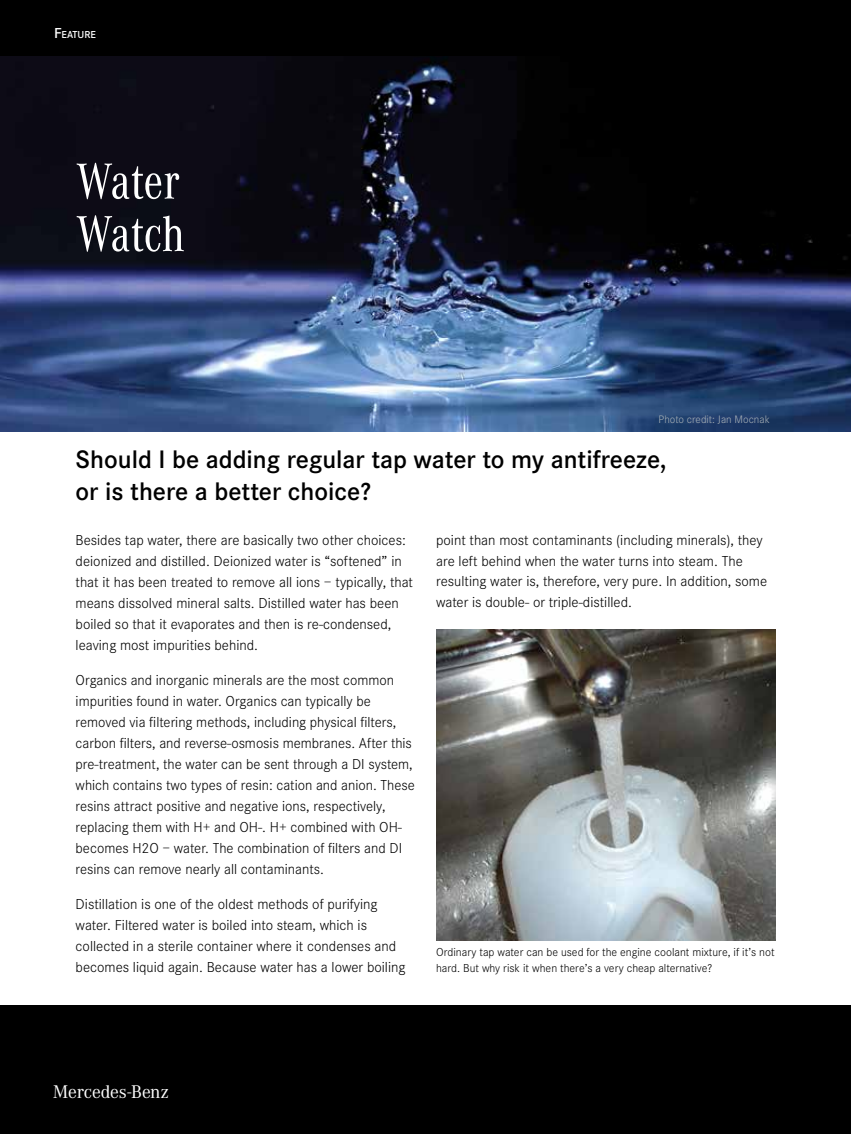
<style>
.page{position:relative;width:851px;height:1134px;background:#fff}
.page>*{position:absolute;margin:0;border:0;box-sizing:border-box;transform-origin:0 0}
.t1{font:52.5px/52.5px "Corporate A Con";letter-spacing:-.01em;color:#fff}
.t2{font:600 26.25px/31.5px "Corporate S";color:#000}
.t3{font:19.05px "Corporate A";color:#fff}
.t4{font:300 15px/21px "Corporate S";color:#000}
.t5{font:300 12px/16.2px "Corporate S";color:#000}
.t6{font:300 11.25px "Corporate S";color:#a7b0b6}
.t7{font:600 10.5px "Corporate S";color:#fff}
.s1{font-size:15px}
</style>
<div class="page">
<img style="left:0;top:55px;width:850px;height:377px">
<div style="left:0;top:0;width:850px;height:55px;background:#000"></div>
<div style="left:0;top:1005px;width:850px;height:129px;background:#000"></div>
<img style="left:436px;top:629px;width:339px;height:311px">
<p class="t7" style="left:54px;top:29px;width:43px"><span class="s1">F</span>EATURE</p>
<h1 class="t1" style="left:76px;top:156px;width:111px">Water<br>Watch</h1>
<p class="t6" style="left:658px;top:413px;width:113px">Photo credit: Jan Mocnak</p>
<h2 class="t2" style="left:76px;top:444px;width:592px">Should I be adding regular tap water to my antifreeze, or is there a better choice?</h2>
<p class="t4" style="left:76px;top:530px;width:339px">Besides tap water, there are basically two other choices: deionized and distilled. Deionized water is “softened” in that it has been treated to remove all ions – typically, that means dissolved mineral salts. Distilled water has been boiled so that it evaporates and then is re-condensed, leaving most impurities behind.</p>
<p class="t4" style="left:76px;top:669px;width:341px">Organics and inorganic minerals are the most common impurities found in water. Organics can typically be removed via filtering methods, including physical filters, carbon filters, and reverse-osmosis membranes. After this pre-treatment, the water can be sent through a DI system, which contains two types of resin: cation and anion. These resins attract positive and negative ions, respectively, replacing them with H+ and OH-. H+ combined with OH&shy;becomes H2O – water. The combination of filters and DI resins can remove nearly all contaminants.</p>
<p class="t4" style="left:76px;top:894px;width:331px">Distillation is one of the oldest methods of purifying water. Filtered water is boiled into steam, which is collected in a sterile container where it condenses and becomes liquid again. Because water has a lower boiling</p>
<p class="t4" style="left:436px;top:530px;width:332px">point than most contaminants (including minerals), they are left behind when the water turns into steam. The resulting water is, therefore, very pure. In addition, some water is double- or triple-distilled.</p>
<p class="t5" style="left:436px;top:944px;width:340px">Ordinary tap water can be used for the engine coolant mixture, if it’s not hard. But why risk it when there’s a very cheap alternative?</p>
<p class="t3" style="left:53px;top:1081px;width:117px">Mercedes-Benz</p>
</div>
